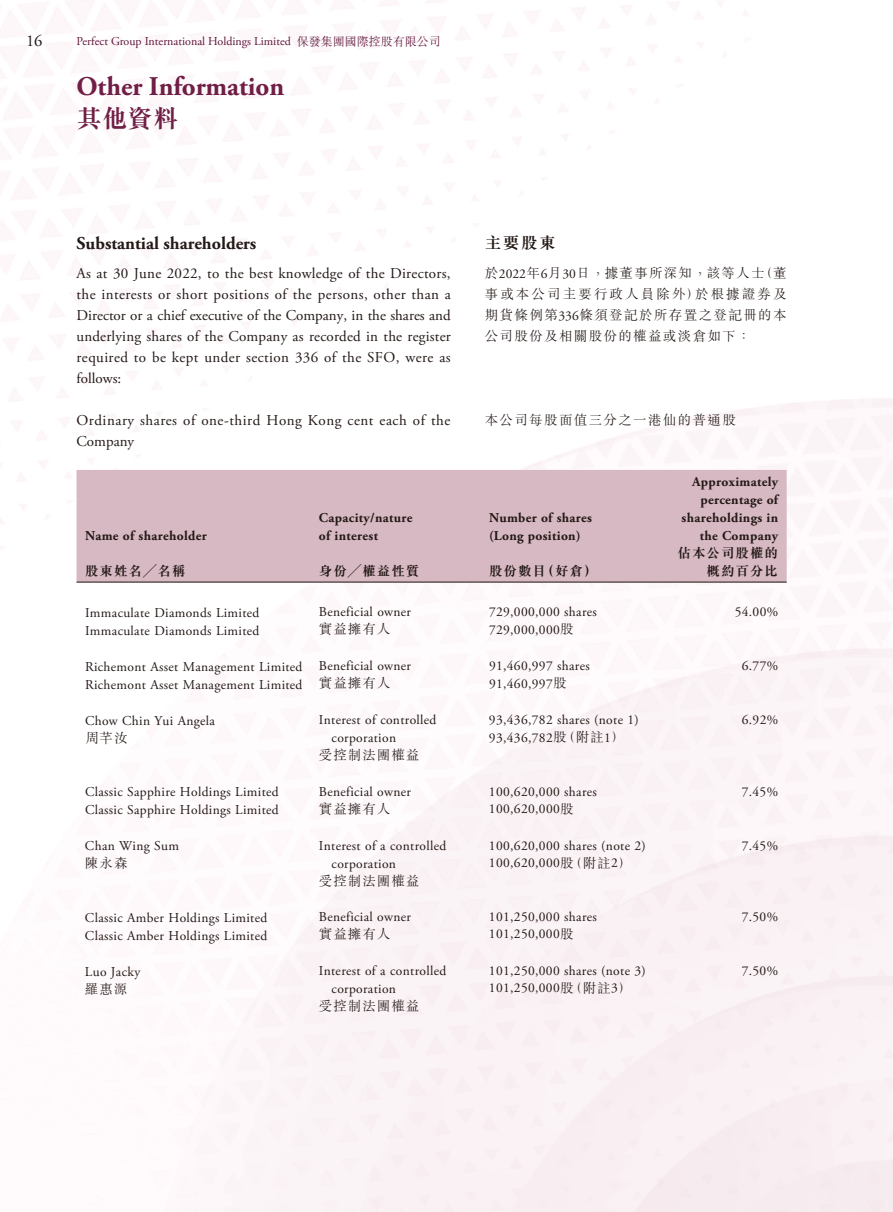
<style>
.page{position:relative;width:893px;height:1212px;background:#fff}
.page>*{position:absolute;margin:0;border:0;box-sizing:border-box;transform-origin:0 0}
.t1{font:700 27px "Adobe Garamond Pro";color:#701e45}
.t2{font:700 25.5px "M Sung HK";color:#701e45}
.t3{font:700 18px "Adobe Garamond Pro";color:#231916}
.t4{font:700 16.5px "M Sung HK";color:#231916}
.t5{font:16.5px "Adobe Garamond Pro";color:#231916}
.t6{font:15px/21px "Adobe Garamond Pro";letter-spacing:.03em;color:#231916;text-align:justify}
.t7{font:13.5px/18px "Adobe Garamond Pro";letter-spacing:.025em;color:#231916}
.t8{font:300 13.5px/21px "M Sung HK";letter-spacing:.1em;color:#231916;text-align:justify}
.t9{font:700 13.5px/18px "Adobe Garamond Pro";letter-spacing:.025em;color:#231916}
.t10{font:700 13.5px/18px "M Sung HK";letter-spacing:.075em;color:#231916;text-align:right}
.t11{font:300 13.5px "M Sung HK";letter-spacing:.075em;color:#231916}
.t12{font:12px "Adobe Garamond Pro";color:#60153b}
.s1{font-family:"M Sung HK";font-weight:300}
.s2{font-family:"Adobe Garamond Pro";font-weight:400}
</style>
<div class="page">
<div style="left:77px;top:470px;width:710px;height:112px;background:#d7b9c3"></div>
<hr style="left:77px;top:582px;width:242px;height:1px;background:#231916">
<hr style="left:319px;top:582px;width:170px;height:1px;background:#231916">
<hr style="left:489px;top:582px;width:170px;height:1px;background:#231916">
<hr style="left:659px;top:582px;width:128px;height:1px;background:#231916">
<p class="t5" style="left:26px;top:30px;width:18px">16</p>
<p class="t12" style="left:77px;top:34px;width:366px">Perfect Group International Holdings Limited <span class="s1">保發集團國際控股有限公司</span></p>
<h1 class="t1" style="left:77px;top:70px;width:209px">Other Information</h1>
<h2 class="t2" style="left:77px;top:106px;width:104px">其他資料</h2>
<h3 class="t3" style="left:77px;top:233px;width:181px">Substantial shareholders</h3>
<p class="t6" style="left:77px;top:264px;width:376px">As at 30 June 2022, to the best knowledge of the Directors, the interests or short positions of the persons, other than a Director or a chief executive of the Company, in the shares and underlying shares of the Company as recorded in the register required to be kept under section 336 of the SFO, were as follows:</p>
<p class="t6" style="left:77px;top:411px;width:375px">Ordinary shares of one-third Hong Kong cent each of the<br>Company</p>
<p class="t4" style="left:485px;top:234px;width:72px">主要股東</p>
<p class="t8" style="left:485px;top:262px;width:303px">於<span class="s2">2022</span>年<span class="s2">6</span>月<span class="s2">30</span>日，據董事所深知，該等人士（董事或本公司主要行政人員除外）於根據證券及期貨條例第<span class="s2">336</span>條須登記於所存置之登記冊的本公司股份及相關股份的權益或淡倉如下：</p>
<p class="t8" style="left:485px;top:409px;width:253px">本公司每股面值三分之一港仙的普通股</p>
<p class="t9" style="left:85px;top:527px;width:123px">Name of shareholder</p>
<p class="t9" style="left:319px;top:509px;width:95px">Capacity/nature of interest</p>
<p class="t9" style="left:489px;top:509px;width:105px">Number of shares (Long position)</p>
<p class="t10" style="left:85px;top:562px;width:102px">股東姓名╱名稱</p>
<p class="t10" style="left:319px;top:562px;width:102px">身份╱權益性質</p>
<p class="t10" style="left:489px;top:562px;width:109px">股份數目（好倉）</p>
<p class="t9" style="left:682px;top:473px;width:98px;text-align:right">Approximately percentage of shareholdings in the Company</p>
<p class="t10" style="left:678px;top:544px;width:102px">佔本公司股權的概約百分比</p>
<p class="t7" style="left:85px;top:604px;width:176px">Immaculate Diamonds Limited<br>Immaculate Diamonds Limited</p>
<p class="t7" style="left:319px;top:603px;width:94px">Beneficial owner</p>
<p class="t8" style="left:319px;top:618px;width:73px">實益擁有人</p>
<p class="t7" style="left:489px;top:604px;width:109px;line-height:17.4px">729,000,000 shares<br>729,000,000<span class="s1">股</span></p>
<p class="t7" style="left:735px;top:603px;width:45px">54.00%</p>
<p class="t7" style="left:85px;top:658px;width:219px">Richemont Asset Management Limited<br>Richemont Asset Management Limited</p>
<p class="t7" style="left:319px;top:657px;width:94px">Beneficial owner</p>
<p class="t8" style="left:319px;top:672px;width:73px">實益擁有人</p>
<p class="t7" style="left:489px;top:658px;width:102px;line-height:17.4px">91,460,997 shares<br>91,460,997<span class="s1">股</span></p>
<p class="t7" style="left:742px;top:657px;width:38px">6.77%</p>
<p class="t7" style="left:85px;top:712px;width:132px">Chow Chin Yui Angela</p>
<p class="t8" style="left:85px;top:726px;width:44px">周芊汝</p>
<p class="t7" style="left:332px;top:711px;width:106px;text-indent:-13px">Interest of controlled corporation</p>
<p class="t11" style="left:319px;top:746px;width:102px">受控制法團權益</p>
<p class="t7" style="left:489px;top:712px;width:151px;line-height:17.4px">93,436,782 shares (note 1)<br>93,436,782<span class="s1">股（附註</span>1<span class="s1">）</span></p>
<p class="t7" style="left:742px;top:711px;width:38px">6.92%</p>
<p class="t7" style="left:85px;top:783px;width:195px">Classic Sapphire Holdings Limited<br>Classic Sapphire Holdings Limited</p>
<p class="t7" style="left:319px;top:783px;width:94px">Beneficial owner</p>
<p class="t8" style="left:319px;top:797px;width:73px">實益擁有人</p>
<p class="t7" style="left:489px;top:783px;width:109px;line-height:17.4px">100,620,000 shares<br>100,620,000<span class="s1">股</span></p>
<p class="t7" style="left:742px;top:783px;width:38px">7.45%</p>
<p class="t7" style="left:85px;top:837px;width:96px">Chan Wing Sum</p>
<p class="t8" style="left:85px;top:852px;width:44px">陳永森</p>
<p class="t7" style="left:332px;top:837px;width:116px;text-indent:-13px">Interest of a controlled corporation</p>
<p class="t11" style="left:319px;top:871px;width:102px">受控制法團權益</p>
<p class="t7" style="left:489px;top:837px;width:158px;line-height:17.4px">100,620,000 shares (note 2)<br>100,620,000<span class="s1">股（附註</span>2<span class="s1">）</span></p>
<p class="t7" style="left:742px;top:837px;width:38px">7.45%</p>
<p class="t7" style="left:85px;top:909px;width:184px">Classic Amber Holdings Limited<br>Classic Amber Holdings Limited</p>
<p class="t7" style="left:319px;top:908px;width:94px">Beneficial owner</p>
<p class="t8" style="left:319px;top:923px;width:73px">實益擁有人</p>
<p class="t7" style="left:489px;top:908px;width:109px;line-height:17.4px">101,250,000 shares<br>101,250,000<span class="s1">股</span></p>
<p class="t7" style="left:742px;top:908px;width:38px">7.50%</p>
<p class="t7" style="left:85px;top:963px;width:57px">Luo Jacky</p>
<p class="t8" style="left:85px;top:977px;width:44px">羅惠源</p>
<p class="t7" style="left:332px;top:962px;width:116px;text-indent:-13px">Interest of a controlled corporation</p>
<p class="t11" style="left:319px;top:996px;width:102px">受控制法團權益</p>
<p class="t7" style="left:489px;top:962px;width:158px;line-height:17.4px">101,250,000 shares (note 3)<br>101,250,000<span class="s1">股（附註</span>3<span class="s1">）</span></p>
<p class="t7" style="left:742px;top:962px;width:38px">7.50%</p>
</div>
